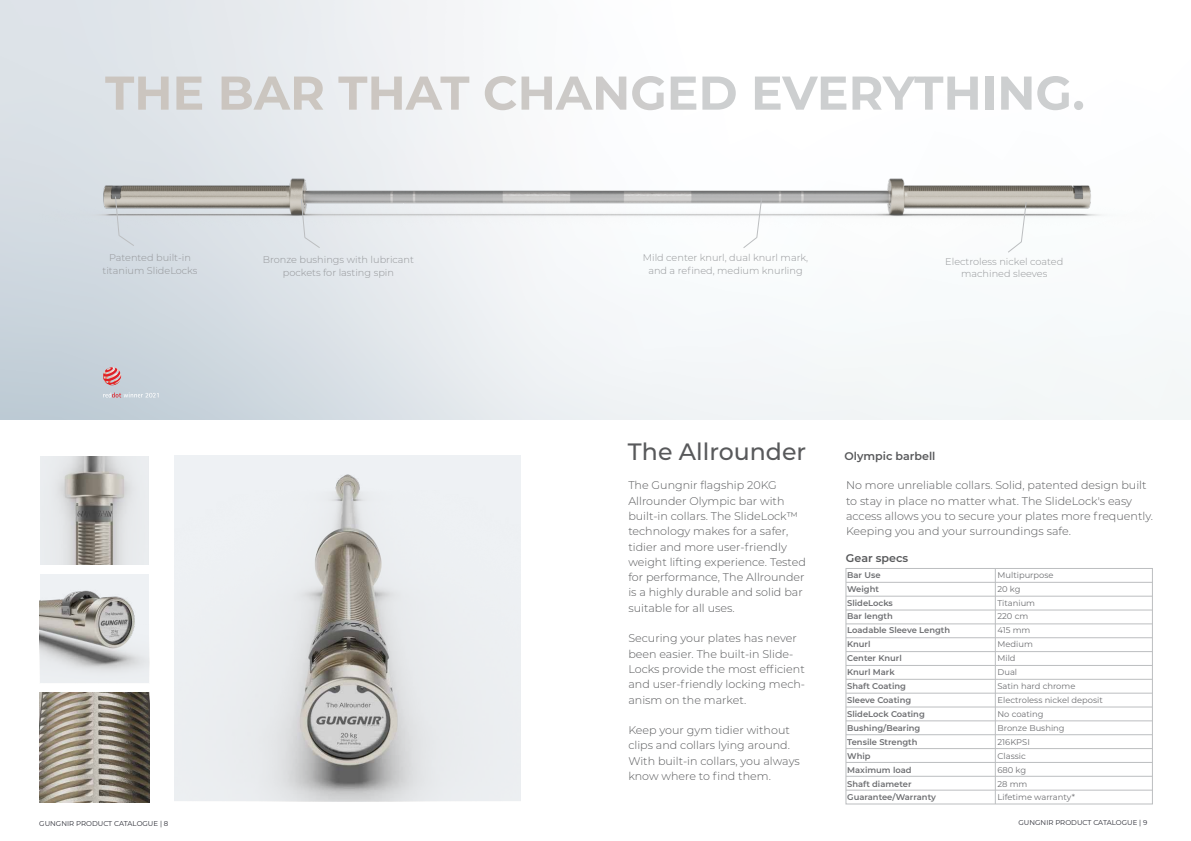
<style>
.page{position:relative;width:1191px;height:841px;background:#fff}
.page>*{position:absolute;margin:0;border:0;box-sizing:border-box;transform-origin:0 0}
.t1{font:500 23.6px "Montserrat";color:#58595b}
.t2{font:300 11.1px/15.3px "Montserrat";color:#58595b}
.t3{font:600 11.1px "Montserrat";color:#58595b}
.t4{font:300 9.7px/12.5px "Montserrat";color:#939598;text-align:center}
.t5{font:600 8.3px "Montserrat";color:#6d6e71}
.t6{font:8.3px "Montserrat";color:#6d6e71}
.t7{font:7px "Montserrat";color:#2b2c35}
</style>
<div class="page">
<svg style="left:0;top:0;width:1190px;height:420px"></svg>
<img style="left:38px;top:0;width:1116px;height:420px">
<svg style="left:743px;top:197px;width:19px;height:51px"></svg>
<svg style="left:105px;top:77px;width:64px;height:33px"></svg>
<svg style="left:176px;top:77px;width:26px;height:33px"></svg>
<svg style="left:221px;top:77px;width:102px;height:33px"></svg>
<svg style="left:338px;top:77px;width:131px;height:33px"></svg>
<svg style="left:485px;top:76px;width:141px;height:34px"></svg>
<svg style="left:632px;top:76px;width:32px;height:34px"></svg>
<svg style="left:670px;top:77px;width:26px;height:33px"></svg>
<svg style="left:702px;top:77px;width:33px;height:33px"></svg>
<svg style="left:755px;top:77px;width:91px;height:33px"></svg>
<svg style="left:852px;top:77px;width:125px;height:33px"></svg>
<div style="left:985px;top:77px;width:8px;height:33px;background:#cdcfd0"></div>
<svg style="left:1001px;top:77px;width:30px;height:33px"></svg>
<svg style="left:1037px;top:76px;width:46px;height:34px"></svg>
<img style="left:174px;top:455px;width:346px;height:346px">
<img style="left:40px;top:574px;width:109px;height:109px">
<img style="left:40px;top:692px;width:109px;height:110px">
<div style="left:845px;top:568px;width:307px;height:236px;border:1px solid #bcbec0"></div>
<hr style="left:846px;top:790px;width:306px;height:1px;background:#bcbec0">
<hr style="left:846px;top:776px;width:306px;height:1px;background:#bcbec0">
<hr style="left:846px;top:762px;width:306px;height:1px;background:#bcbec0">
<hr style="left:846px;top:748px;width:306px;height:1px;background:#bcbec0">
<hr style="left:846px;top:734px;width:306px;height:1px;background:#bcbec0">
<hr style="left:846px;top:720px;width:306px;height:1px;background:#bcbec0">
<hr style="left:846px;top:707px;width:306px;height:1px;background:#bcbec0">
<hr style="left:846px;top:693px;width:306px;height:1px;background:#bcbec0">
<hr style="left:846px;top:679px;width:306px;height:1px;background:#bcbec0">
<hr style="left:846px;top:665px;width:306px;height:1px;background:#bcbec0">
<hr style="left:846px;top:651px;width:306px;height:1px;background:#bcbec0">
<hr style="left:846px;top:637px;width:306px;height:1px;background:#bcbec0">
<hr style="left:846px;top:623px;width:306px;height:1px;background:#bcbec0">
<hr style="left:846px;top:610px;width:306px;height:1px;background:#bcbec0">
<hr style="left:846px;top:596px;width:306px;height:1px;background:#bcbec0">
<hr style="left:846px;top:582px;width:306px;height:1px;background:#bcbec0">
<hr style="left:995px;top:568px;width:1px;height:236px;background:#bcbec0">
<img style="left:40px;top:456px;width:109px;height:109px">
<svg style="left:103px;top:392px;width:55px;height:5px"></svg>
<svg style="left:103px;top:367px;width:18px;height:18px"></svg>
<svg style="left:301px;top:198px;width:19px;height:50px"></svg>
<svg style="left:115px;top:196px;width:19px;height:50px"></svg>
<svg style="left:1007px;top:202px;width:19px;height:50px"></svg>
<p class="t4" style="left:102px;top:251px;width:97px">Patented built-in titanium SlideLocks</p>
<p class="t4" style="left:263px;top:253px;width:153px">Bronze bushings with lubricant pockets for lasting spin</p>
<p class="t4" style="left:643px;top:251px;width:167px">Mild center knurl, dual knurl mark, and a refined, medium knurling</p>
<p class="t4" style="left:945px;top:254px;width:119px">Electroless nickel coated machined sleeves</p>
<h1 class="t1" style="left:628px;top:435px;width:180px">The Allrounder</h1>
<p class="t3" style="left:844px;top:448px;width:93px">Olympic barbell</p>
<p class="t2" style="left:628px;top:477px;width:179px">The Gungnir flagship 20KG<br>Allrounder Olympic bar with built-in collars. The SlideLock™ technology makes for a safer, tidier and more user-friendly weight lifting experience. Tested for performance, The Allrounder is a highly durable and solid bar suitable for all uses.</p>
<p class="t2" style="left:628px;top:630px;width:178px">Securing your plates has never been easier. The built-in Slide-<br>Locks provide the most efficient and user-friendly locking mech&shy;anism on the market.</p>
<p class="t2" style="left:628px;top:722px;width:173px">Keep your gym tidier without clips and collars lying around.<br>With built-in collars, you always know where to find them.</p>
<p class="t2" style="left:846px;top:477px;width:308px">No more unreliable collars. Solid, patented design built to stay in place no matter what. The SlideLock's easy access allows you to secure your plates more frequently.<br>Keeping you and your surroundings safe.</p>
<p class="t3" style="left:846px;top:550px;width:64px">Gear specs</p>
<p class="t5" style="left:847px;top:569px;width:35px">Bar Use</p>
<p class="t6" style="left:997px;top:569px;width:58px">Multipurpose</p>
<p class="t5" style="left:847px;top:583px;width:33px">Weight</p>
<p class="t6" style="left:997px;top:583px;width:24px">20 kg</p>
<p class="t5" style="left:847px;top:596px;width:47px">SlideLocks</p>
<p class="t6" style="left:997px;top:597px;width:39px">Titanium</p>
<p class="t5" style="left:847px;top:610px;width:47px">Bar length</p>
<p class="t6" style="left:997px;top:611px;width:32px">220 cm</p>
<p class="t5" style="left:847px;top:624px;width:104px">Loadable Sleeve Length</p>
<p class="t6" style="left:997px;top:624px;width:34px">415 mm</p>
<p class="t5" style="left:847px;top:638px;width:25px">Knurl</p>
<p class="t6" style="left:997px;top:638px;width:37px">Medium</p>
<p class="t5" style="left:847px;top:652px;width:56px">Center Knurl</p>
<p class="t6" style="left:997px;top:652px;width:20px">Mild</p>
<p class="t5" style="left:847px;top:666px;width:49px">Knurl Mark</p>
<p class="t6" style="left:997px;top:666px;width:21px">Dual</p>
<p class="t5" style="left:847px;top:680px;width:60px">Shaft Coating</p>
<p class="t6" style="left:997px;top:680px;width:79px">Satin hard chrome</p>
<p class="t5" style="left:847px;top:694px;width:65px">Sleeve Coating</p>
<p class="t6" style="left:997px;top:694px;width:107px">Electroless nickel deposit</p>
<p class="t5" style="left:847px;top:708px;width:79px">SlideLock Coating</p>
<p class="t6" style="left:997px;top:708px;width:48px">No coating</p>
<p class="t5" style="left:847px;top:722px;width:75px">Bushing/Bearing</p>
<p class="t6" style="left:997px;top:722px;width:69px">Bronze Bushing</p>
<p class="t5" style="left:847px;top:736px;width:72px">Tensile Strength</p>
<p class="t6" style="left:997px;top:736px;width:34px">216KPSI</p>
<p class="t5" style="left:847px;top:750px;width:25px">Whip</p>
<p class="t6" style="left:997px;top:750px;width:30px">Classic</p>
<p class="t5" style="left:847px;top:763px;width:66px">Maximum load</p>
<p class="t6" style="left:997px;top:764px;width:30px">680 kg</p>
<p class="t5" style="left:847px;top:777px;width:66px">Shaft diameter</p>
<p class="t6" style="left:997px;top:778px;width:31px">28 mm</p>
<p class="t5" style="left:847px;top:791px;width:90px">Guarantee/Warranty</p>
<p class="t6" style="left:997px;top:791px;width:79px">Lifetime warranty*</p>
<p class="t7" style="left:39px;top:818px;width:131px">GUNGNIR PRODUCT CATALOGUE | 8</p>
<p class="t7" style="left:1018px;top:818px;width:130px">GUNGNIR PRODUCT CATALOGUE | 9</p>
</div>
